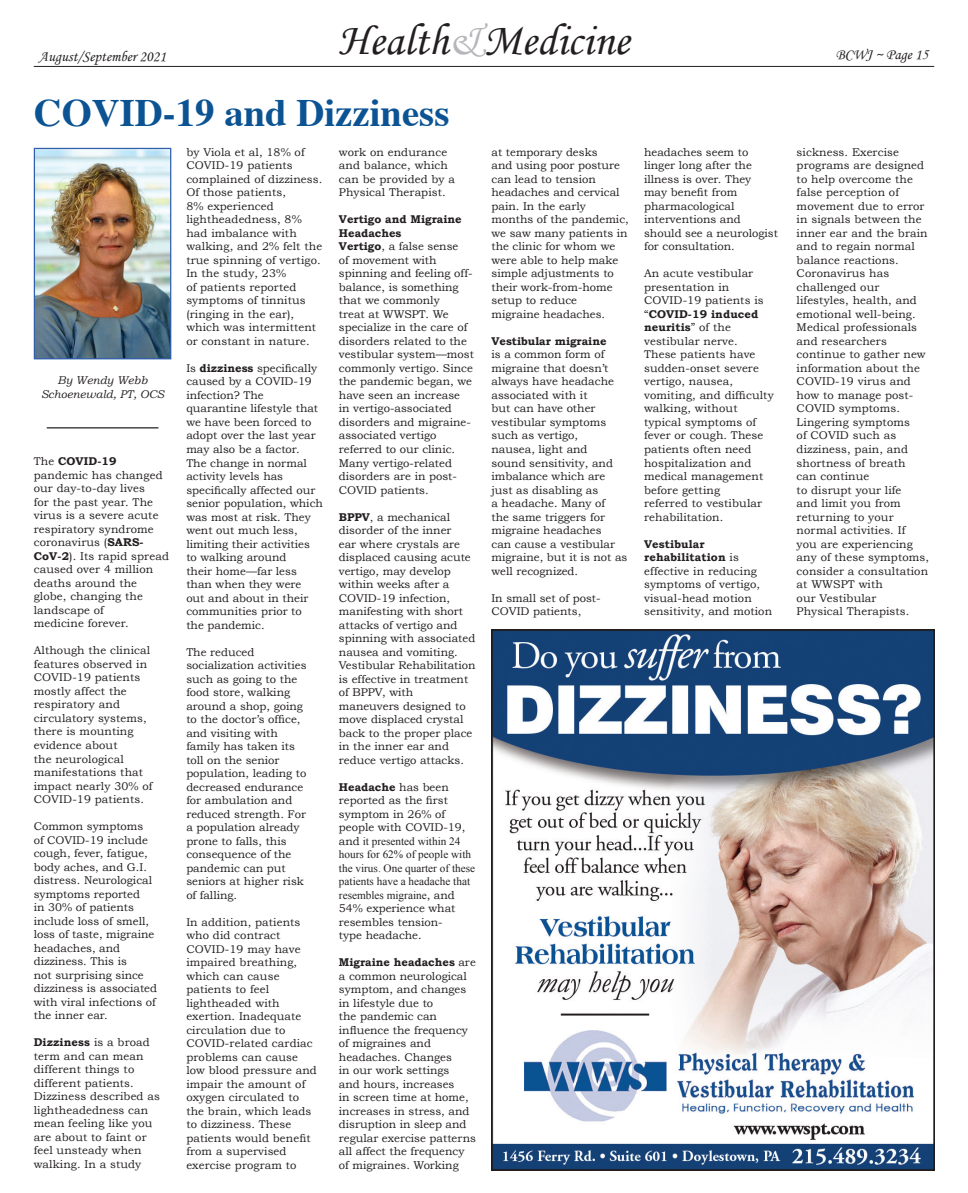
<style>
.page{position:relative;width:968px;height:1193px;background:#fff}
.page>*{position:absolute;margin:0;border:0;box-sizing:border-box;transform-origin:0 0}
.t1{font:45px "Monotype Corsiva";color:#231f20}
.t2{font:700 38.75px "Times";color:#0b5393}
.t3{font:15px "Monotype Corsiva";color:#231f20}
.t4{font:11.25px/13.5px "Bookman Old Style";color:#231f20}
.t5{font:11.25px/13.5px "Times New Roman";color:#231f20}
.t6{font:italic 11.25px/13.5px "Bookman Old Style";color:#231f20;text-align:center}
.t7{font:700 11.25px/13.5px "Bookman Old Style";color:#231f20}
.s1{color:#b6b7bb}
.s2{font-weight:700}
.s3{font-family:"Bookman Old Style";font-weight:700}
.s4{font-family:"Bookman Old Style"}
</style>
<div class="page">
<hr style="left:34px;top:66px;width:900px;height:1px;background:#231f20">
<hr style="left:47px;top:427px;width:111px;height:1px;background:#231f20">
<img style="left:36px;top:150px;width:133px;height:207px">
<div style="left:34px;top:148px;width:137px;height:211px;border:1px solid #315fac"></div>
<img style="left:491px;top:629px;width:443px;height:541px">
<p class="t3" style="left:39px;top:47px;width:129px">August/September 2021</p>
<p class="t1" style="left:338px;top:12px;width:292px">Health<span class="s1">&amp;</span>Medicine</p>
<p class="t2" style="left:34px;top:76px;width:417px">COVID-19 and Dizziness</p>
<p class="t6" style="left:41px;top:374px;width:124px">By Wendy Webb<br>Schoenewald, PT, OCS</p>
<p class="t4" style="left:34px;top:455px;width:137px">The <span class="s2">COVID-19 </span>pandemic has changed our day-to-day lives<br>for the past year. The virus is a severe acute respiratory syndrome coronavirus (<span class="s2">SARS-<br>CoV-2</span>). Its rapid spread caused over 4 million deaths around the globe, changing the landscape of</p>
<p class="t4" style="left:34px;top:617px;width:96px">medicine forever.</p>
<p class="t4" style="left:34px;top:644px;width:120px">Although the clinical features observed in<br>COVID-19 patients mostly affect the respiratory and circulatory systems, there is mounting evidence about<br>the neurological manifestations that impact nearly 30% of<br>COVID-19 patients.</p>
<p class="t4" style="left:34px;top:819px;width:125px">Common symptoms<br>of COVID-19 include cough, fever, fatigue, body aches, and G.I. distress. Neurological symptoms reported<br>in 30% of patients include loss of smell, loss of taste, migraine headaches, and dizziness. This is<br>not surprising since dizziness is associated with viral infections of the inner ear.</p>
<p class="t4" style="left:34px;top:1035px;width:128px"><span class="s2">Dizziness</span> is a broad term and can mean different things to different patients.<br>Dizziness described as lightheadedness can mean feeling like you are about to faint or feel unsteady when walking. In a study</p>
<p class="t4" style="left:186px;top:145px;width:138px">by Viola et al, 18% of<br>COVID-19 patients complained of dizziness.<br>Of those patients,<br>8% experienced lightheadedness, 8% had imbalance with walking, and 2% felt the true spinning of vertigo.<br>In the study, 23%<br>of patients reported symptoms of tinnitus (ringing in the ear), which was intermittent or constant in nature.</p>
<p class="t4" style="left:186px;top:361px;width:138px">Is <span class="s2">dizziness</span> specifically caused by a COVID-19 infection? The quarantine lifestyle that we have been forced to adopt over the last year may also be a factor.<br>The change in normal activity levels has specifically affected our senior population, which was most at risk. They went out much less, limiting their activities to walking around<br>their home—far less than when they were<br>out and about in their communities prior to</p>
<p class="t4" style="left:186px;top:618px;width:80px">the pandemic.</p>
<p class="t4" style="left:186px;top:645px;width:122px">The reduced socialization activities such as going to the food store, walking around a shop, going to the doctor’s office, and visiting with family has taken its toll on the senior population, leading to decreased endurance for ambulation and reduced strength. For a population already prone to falls, this consequence of the pandemic can put seniors at higher risk</p>
<p class="t4" style="left:186px;top:888px;width:52px">of falling.</p>
<p class="t4" style="left:186px;top:915px;width:132px">In addition, patients who did contract<br>COVID-19 may have impaired breathing, which can cause patients to feel lightheaded with exertion. Inadequate circulation due to<br>COVID-related cardiac problems can cause low blood pressure and impair the amount of oxygen circulated to the brain, which leads to dizziness. These patients would benefit from a supervised exercise program to</p>
<p class="t4" style="left:339px;top:145px;width:110px">work on endurance</p>
<p class="t4" style="left:339px;top:159px;width:111px">and balance, which</p>
<p class="t4" style="left:339px;top:172px;width:118px">can be provided by a</p>
<p class="t4" style="left:339px;top:186px;width:108px">Physical Therapist.</p>
<p class="t7" style="left:339px;top:213px;width:124px">Vertigo and Migraine<br>Headaches</p>
<p class="t4" style="left:339px;top:240px;width:137px"><span class="s2">Vertigo</span>, a false sense<br>of movement with spinning and feeling off&shy;balance, is something that we commonly<br>treat at WWSPT. We specialize in the care of disorders related to the vestibular system—most commonly vertigo. Since the pandemic began, we have seen an increase<br>in vertigo-associated disorders and migraine&shy;associated vertigo referred to our clinic.<br>Many vertigo-related disorders are in post-<br>COVID patients.</p>
<p class="t4" style="left:339px;top:510px;width:138px"><span class="s2">BPPV</span>, a mechanical disorder of the inner<br>ear where crystals are displaced causing acute vertigo, may develop within weeks after a<br>COVID-19 infection, manifesting with short attacks of vertigo and spinning with associated nausea and vomiting.<br>Vestibular Rehabilitation is effective in treatment of BPPV, with maneuvers designed to move displaced crystal back to the proper place in the inner ear and reduce vertigo attacks.</p>
<p class="t5" style="left:339px;top:780px;width:138px"><span class="s3">Headache</span> <span class="s4">has been reported as the first symptom in 26% of people with COVID-19, and</span> it presented within 24 hours for 62% of people with the virus. One quarter of these patients have a headache that resembles migraine<span class="s4">, and<br>54% experience what resembles tension-</span></p>
<p class="t4" style="left:339px;top:928px;width:84px">type headache.</p>
<p class="t4" style="left:339px;top:955px;width:139px"><span class="s2">Migraine headaches</span> are a common neurological symptom, and changes in lifestyle due to<br>the pandemic can influence the frequency of migraines and headaches. Changes<br>in our work settings<br>and hours, increases<br>in screen time at home, increases in stress, and disruption in sleep and regular exercise patterns all affect the frequency of migraines. Working</p>
<p class="t4" style="left:491px;top:145px;width:139px">at temporary desks<br>and using poor posture can lead to tension headaches and cervical pain. In the early months of the pandemic, we saw many patients in the clinic for whom we were able to help make simple adjustments to their work-from-home setup to reduce</p>
<p class="t4" style="left:491px;top:307px;width:115px">migraine headaches.</p>
<p class="t4" style="left:491px;top:334px;width:137px"><span class="s2">Vestibular migraine<br></span>is a common form of migraine that doesn’t always have headache associated with it<br>but can have other vestibular symptoms such as vertigo,<br>nausea, light and<br>sound sensitivity, and imbalance which are just as disabling as<br>a headache. Many of<br>the same triggers for migraine headaches<br>can cause a vestibular migraine, but it is not as well recognized.</p>
<p class="t4" style="left:491px;top:591px;width:111px">In small set of post-<br>COVID patients,</p>
<p class="t4" style="left:644px;top:145px;width:135px">headaches seem to linger long after the illness is over. They<br>may benefit from pharmacological interventions and should see a neurologist for consultation.</p>
<p class="t4" style="left:644px;top:267px;width:131px">An acute vestibular presentation in<br>COVID-19 patients is “<span class="s2">COVID-19 induced neuritis</span>” of the vestibular nerve.<br>These patients have sudden-onset severe vertigo, nausea, vomiting, and difficulty walking, without typical symptoms of fever or cough. These patients often need hospitalization and medical management before getting<br>referred to vestibular rehabilitation.</p>
<p class="t4" style="left:644px;top:537px;width:130px"><span class="s2">Vestibular rehabilitation</span> is effective in reducing symptoms of vertigo, visual-head motion sensitivity, and motion</p>
<p class="t3" style="left:835px;top:45px;width:94px">BCWJ ~ Page 15</p>
<p class="t4" style="left:796px;top:145px;width:132px">sickness. Exercise programs are designed to help overcome the false perception of movement due to error in signals between the inner ear and the brain and to regain normal balance reactions.</p>
<p class="t4" style="left:796px;top:267px;width:131px">Coronavirus has challenged our lifestyles, health, and emotional well-being.<br>Medical professionals and researchers continue to gather new information about the<br>COVID-19 virus and how to manage post-<br>COVID symptoms.<br>Lingering symptoms<br>of COVID such as dizziness, pain, and shortness of breath</p>
<p class="t4" style="left:796px;top:469px;width:74px">can continue</p>
<p class="t4" style="left:796px;top:483px;width:106px">to disrupt your life</p>
<p class="t4" style="left:796px;top:496px;width:134px">and limit you from returning to your normal activities. If<br>you are experiencing any of these symptoms, consider a consultation at WWSPT with</p>
<p class="t4" style="left:796px;top:591px;width:81px">our Vestibular</p>
<p class="t4" style="left:796px;top:604px;width:114px">Physical Therapists.</p>
</div>
